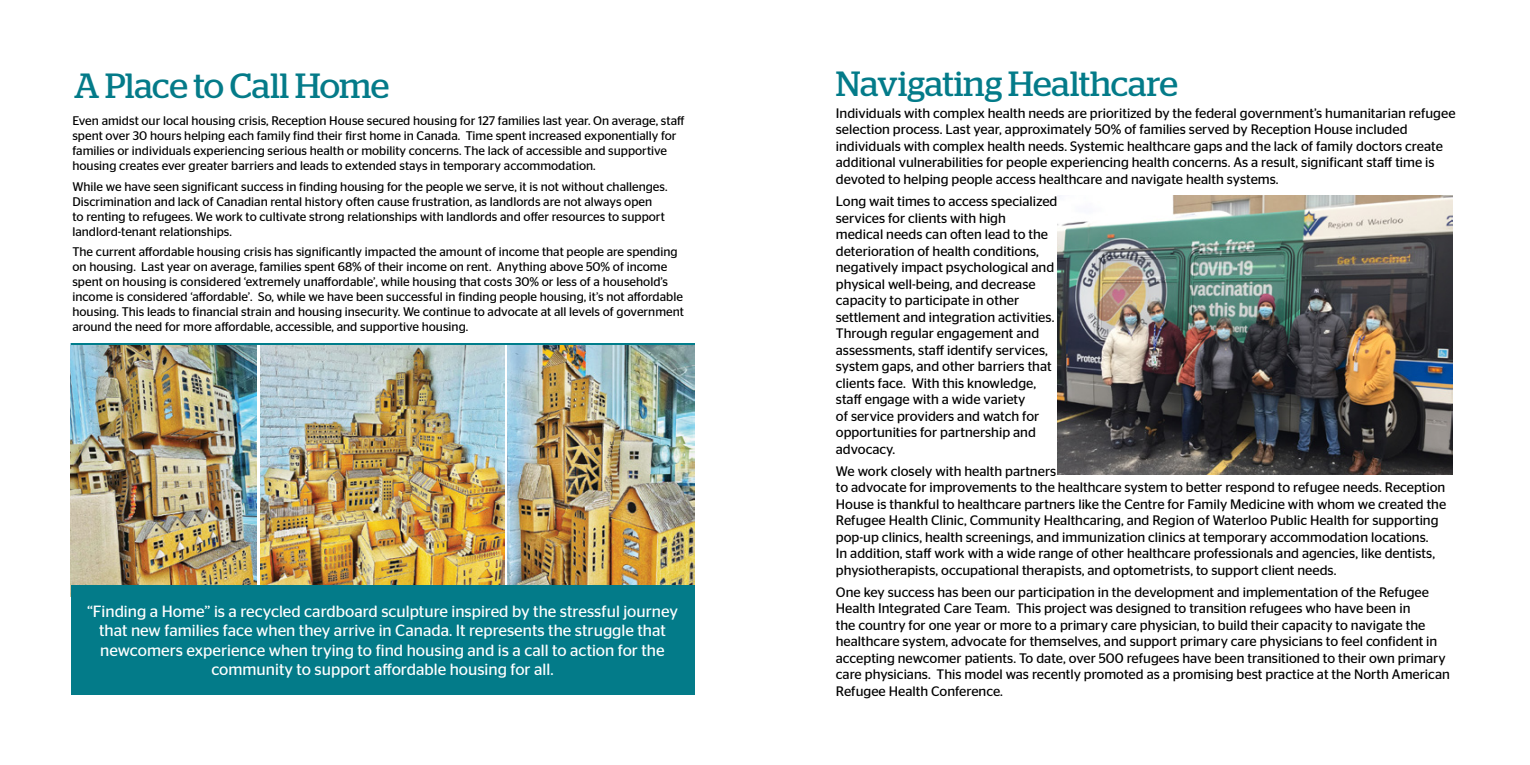
<style>
.page{position:relative;width:1530px;height:765px;background:#fff}
.page>*{position:absolute;margin:0;border:0;box-sizing:border-box;transform-origin:0 0}
.t1{font:35px "Stag";letter-spacing:-.005em;color:#037b89}
.t2{font:35px "Stag";letter-spacing:-.015em;color:#047b89}
.t3{font:16.25px/19.5px "Stag Sans";color:#fff;text-align:center}
.t4{font:500 15.5px/18.6px "Stag Sans";color:#fff;text-align:center}
.t5{font:13.75px/16.5px "Stag Sans";color:#000}
.t6{font:12.5px/15px "Stag Sans";color:#000}
</style>
<div class="page">
<img style="left:261px;top:345px;width:243px;height:240px">
<img style="left:71px;top:345px;width:186px;height:240px">
<img style="left:508px;top:345px;width:186px;height:240px">
<hr style="left:71px;top:343px;width:623px;height:2px;background:#007d8b">
<div style="left:71px;top:585px;width:623px;height:109px;background:#037b89"></div>
<img style="left:1058px;top:196px;width:395px;height:278px">
<h1 class="t2" style="left:74px;top:65px;width:317px">A Place to Call Home</h1>
<p class="t6" style="left:72px;top:113px;width:614px">Even amidst our local housing crisis, Reception House secured housing for 127 families last year. On average, staff spent over 30 hours helping each family find their first home in Canada. Time spent increased exponentially for families or individuals experiencing serious health or mobility concerns. The lack of accessible and supportive housing creates ever greater barriers and leads to extended stays in temporary accommodation.</p>
<p class="t6" style="left:72px;top:179px;width:597px">While we have seen significant success in finding housing for the people we serve, it is not without challenges.<br>Discrimination and lack of Canadian rental history often cause frustration, as landlords are not always open<br>to renting to refugees. We work to cultivate strong relationships with landlords and offer resources to support landlord-tenant relationships.</p>
<p class="t6" style="left:72px;top:244px;width:613px">The current affordable housing crisis has significantly impacted the amount of income that people are spending on housing. Last year on average, families spent 68% of their income on rent. Anything above 50% of income spent on housing is considered ‘extremely unaffordable’, while housing that costs 30% or less of a household’s income is considered ‘affordable’. So, while we have been successful in finding people housing, it’s not affordable housing. This leads to financial strain and housing insecurity. We continue to advocate at all levels of government around the need for more affordable, accessible, and supportive housing.</p>
<p class="t3" style="left:87px;top:601px;width:592px">“Finding a Home” is a recycled cardboard sculpture inspired by the stressful journey that new families face when they arrive in Canada. It represents the struggle that newcomers experience when trying to find housing and is a call to action for the community to support affordable housing for all.</p>
<p class="t4" style="left:204px;top:633px;width:358px">Welcoming refugees in Waterloo Region since 1987.<br>Together, we create home.</p>
<h1 class="t1" style="left:836px;top:64px;width:344px">Navigating Healthcare</h1>
<p class="t5" style="left:836px;top:105px;width:621px">Individuals with complex health needs are prioritized by the federal government’s humanitarian refugee selection process. Last year, approximately 50% of families served by Reception House included individuals with complex health needs. Systemic healthcare gaps and the lack of family doctors create additional vulnerabilities for people experiencing health concerns. As a result, significant staff time is devoted to helping people access healthcare and navigate health systems.</p>
<p class="t5" style="left:836px;top:193px;width:223px">Long wait times to access specialized services for clients with high<br>medical needs can often lead to the deterioration of health conditions, negatively impact psychological and physical well-being, and decrease capacity to participate in other settlement and integration activities.<br>Through regular engagement and assessments, staff identify services, system gaps, and other barriers that clients face. With this knowledge, staff engage with a wide variety<br>of service providers and watch for opportunities for partnership and advocacy.</p>
<p class="t5" style="left:836px;top:463px;width:612px">We work closely with health partners<br>to advocate for improvements to the healthcare system to better respond to refugee needs. Reception House is thankful to healthcare partners like the Centre for Family Medicine with whom we created the Refugee Health Clinic, Community Healthcaring, and Region of Waterloo Public Health for supporting pop-up clinics, health screenings, and immunization clinics at temporary accommodation locations.<br>In addition, staff work with a wide range of other healthcare professionals and agencies, like dentists, physiotherapists, occupational therapists, and optometrists, to support client needs.</p>
<p class="t5" style="left:836px;top:584px;width:616px">One key success has been our participation in the development and implementation of the Refugee Health Integrated Care Team. This project was designed to transition refugees who have been in<br>the country for one year or more to a primary care physician, to build their capacity to navigate the healthcare system, advocate for themselves, and support primary care physicians to feel confident in accepting newcomer patients. To date, over 500 refugees have been transitioned to their own primary care physicians. This model was recently promoted as a promising best practice at the North American Refugee Health Conference.</p>
</div>
